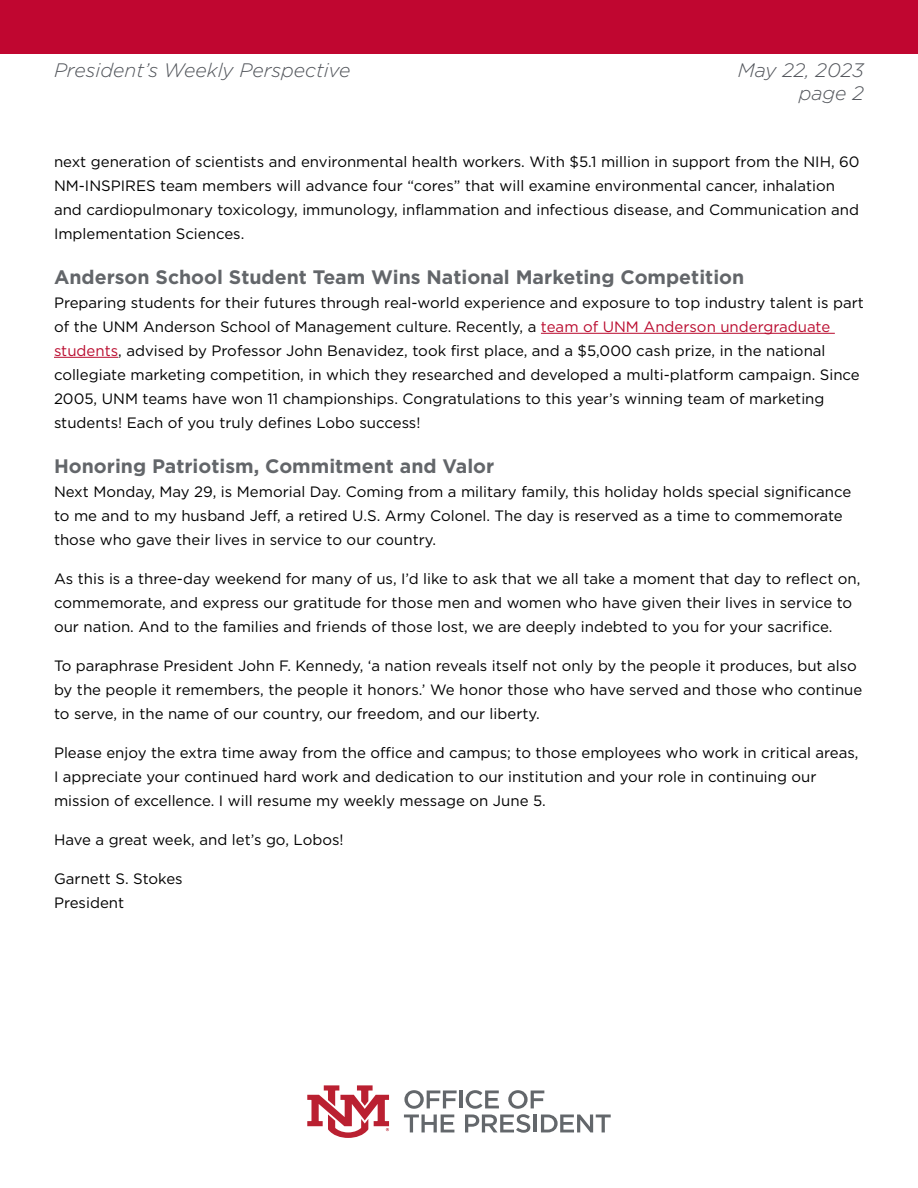
<style>
.page{position:relative;width:918px;height:1188px;background:#fff}
.page>*{position:absolute;margin:0;border:0;box-sizing:border-box;transform-origin:0 0}
.Normal__Web{font:700 19.5px "Gotham";color:#63666a}
.t1{font:italic 300 19.5px/23.4px "Gotham";color:#52555b;text-align:right}
.Normal__Web-2{font:15px/24px "Gotham";color:#000}
.s1{color:#ba0c2f}
</style>
<div class="page">
<hr style="left:541px;top:333px;width:294px;height:1px;background:#ba0c2f">
<hr style="left:54px;top:357px;width:64px;height:1px;background:#ba0c2f">
<div style="left:0;top:0;width:918px;height:53px;background:#c00630"></div>
<svg style="left:404px;top:1090px;width:53px;height:19px"></svg>
<hr style="left:459px;top:1090px;width:4px;height:18px;background:#63676b">
<svg style="left:404px;top:1115px;width:50px;height:17px"></svg>
<svg style="left:465px;top:1090px;width:146px;height:43px"></svg>
<svg style="left:307px;top:1085px;width:82px;height:53px"></svg>
<p class="t1" style="left:54px;top:58px;width:298px">President’s Weekly Perspective</p>
<p class="t1" style="left:738px;top:58px;width:128px">May 22, 2023 page 2</p>
<p class="Normal__Web-2" style="left:54px;top:149px;width:807px">next generation of scientists and environmental health workers. With $5.1 million in support from the NIH, 60<br>NM-INSPIRES team members will advance four “cores” that will examine environmental cancer, inhalation and cardiopulmonary toxicology, immunology, inflammation and infectious disease, and Communication and Implementation Sciences.</p>
<p class="Normal__Web" style="left:54px;top:264px;width:692px">Anderson School Student Team Wins National Marketing Competition</p>
<p class="Normal__Web-2" style="left:54px;top:290px;width:812px">Preparing students for their futures through real-world experience and exposure to top industry talent is part of the UNM Anderson School of Management culture. Recently, a <span class="s1">team of UNM Anderson undergraduate students</span>, advised by Professor John Benavidez, took first place, and a $5,000 cash prize, in the national collegiate marketing competition, in which they researched and developed a multi-platform campaign. Since 2005, UNM teams have won 11 championships. Congratulations to this year’s winning team of marketing students! Each of you truly defines Lobo success!</p>
<p class="Normal__Web" style="left:54px;top:453px;width:442px">Honoring Patriotism, Commitment and Valor</p>
<p class="Normal__Web-2" style="left:54px;top:479px;width:799px">Next Monday, May 29, is Memorial Day. Coming from a military family, this holiday holds special significance to me and to my husband Jeff, a retired U.S. Army Colonel. The day is reserved as a time to commemorate those who gave their lives in service to our country.</p>
<p class="Normal__Web-2" style="left:54px;top:566px;width:808px">As this is a three-day weekend for many of us, I’d like to ask that we all take a moment that day to reflect on, commemorate, and express our gratitude for those men and women who have given their lives in service to our nation. And to the families and friends of those lost, we are deeply indebted to you for your sacrifice.</p>
<p class="Normal__Web-2" style="left:54px;top:653px;width:810px">To paraphrase President John F. Kennedy, ‘a nation reveals itself not only by the people it produces, but also by the people it remembers, the people it honors.’ We honor those who have served and those who continue to serve, in the name of our country, our freedom, and our liberty.</p>
<p class="Normal__Web-2" style="left:54px;top:740px;width:806px">Please enjoy the extra time away from the office and campus; to those employees who work in critical areas,<br>I appreciate your continued hard work and dedication to our institution and your role in continuing our mission of excellence. I will resume my weekly message on June 5.</p>
<p class="Normal__Web-2" style="left:54px;top:827px;width:291px">Have a great week, and let’s go, Lobos!</p>
<p class="Normal__Web-2" style="left:54px;top:866px;width:130px">Garnett S. Stokes<br>President</p>
</div>
